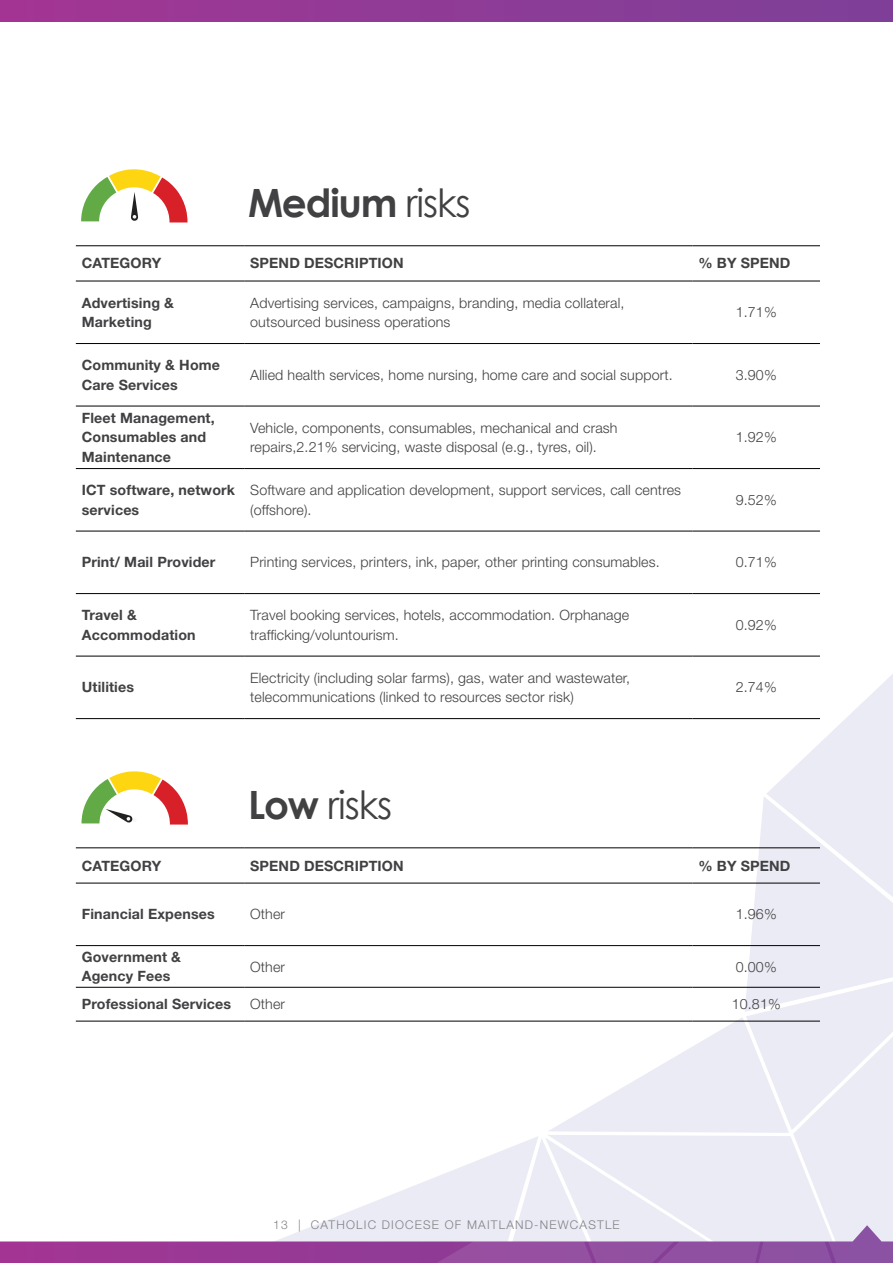
<style>
.page{position:relative;width:893px;height:1263px;background:#fff}
.page>*{position:absolute;margin:0;border:0;box-sizing:border-box;transform-origin:0 0}
.t1{font:700 39px "Century Gothic";letter-spacing:-.03em;color:#414042}
.t2{font:39px "Century Gothic";letter-spacing:-.03em;color:#414042}
.t3{font:300 14.25px/19.5px "Helvetica Neue LT Std";letter-spacing:.01em;color:#414042}
.t4{font:700 14.25px/19.5px "Helvetica Neue LT Std";letter-spacing:.01em;color:#414042}
.t5{font:300 12px "Helvetica Neue LT Std";letter-spacing:.1em;color:#808285}
.s1{font-weight:400}
.s2{font-weight:700}
</style>
<div class="page">
<hr style="left:76px;top:245px;width:168px;height:1px;background:#000">
<hr style="left:244px;top:245px;width:448px;height:1px;background:#000">
<hr style="left:692px;top:245px;width:128px;height:1px;background:#000">
<hr style="left:76px;top:281px;width:168px;height:1px;background:#000">
<hr style="left:244px;top:281px;width:448px;height:1px;background:#000">
<hr style="left:692px;top:281px;width:128px;height:1px;background:#000">
<hr style="left:76px;top:343px;width:168px;height:1px;background:#000">
<hr style="left:244px;top:343px;width:448px;height:1px;background:#000">
<hr style="left:692px;top:343px;width:128px;height:1px;background:#000">
<hr style="left:76px;top:406px;width:168px;height:1px;background:#000">
<hr style="left:244px;top:406px;width:448px;height:1px;background:#000">
<hr style="left:692px;top:406px;width:128px;height:1px;background:#000">
<hr style="left:76px;top:468px;width:168px;height:1px;background:#000">
<hr style="left:244px;top:468px;width:448px;height:1px;background:#000">
<hr style="left:692px;top:468px;width:128px;height:1px;background:#000">
<hr style="left:76px;top:531px;width:168px;height:1px;background:#000">
<hr style="left:244px;top:531px;width:448px;height:1px;background:#000">
<hr style="left:692px;top:531px;width:128px;height:1px;background:#000">
<hr style="left:76px;top:593px;width:168px;height:1px;background:#000">
<hr style="left:244px;top:593px;width:448px;height:1px;background:#000">
<hr style="left:692px;top:593px;width:128px;height:1px;background:#000">
<svg style="left:81px;top:169px;width:107px;height:53px"></svg>
<svg style="left:0;top:655px;width:893px;height:608px"></svg>
<div style="left:0;top:0;width:893px;height:21px;background:linear-gradient(to right,#a33594,#7c4099)"></div>
<h1 class="t1" style="left:248px;top:173px;width:224px">Medium <span class="s1">risks</span></h1>
<p class="t4" style="left:82px;top:253px;width:81px">CATEGORY</p>
<p class="t4" style="left:250px;top:253px;width:155px">SPEND DESCRIPTION</p>
<p class="t4" style="left:698px;top:253px;width:94px">% BY SPEND</p>
<p class="t4" style="left:82px;top:292px;width:94px">Advertising &amp;<br>Marketing</p>
<p class="t3" style="left:250px;top:292px;width:376px">Advertising services, campaigns, branding, media collateral, outsourced business operations</p>
<p class="t3" style="left:736px;top:302px;width:42px">1.71%</p>
<p class="t4" style="left:82px;top:355px;width:140px">Community &amp; Home<br>Care Services</p>
<p class="t3" style="left:250px;top:365px;width:424px">Allied health services, home nursing, home care and social support.</p>
<p class="t3" style="left:736px;top:365px;width:42px">3.90%</p>
<p class="t4" style="left:82px;top:408px;width:134px">Fleet Management,<br>Consumables and<br>Maintenance</p>
<p class="t3" style="left:250px;top:417px;width:369px">Vehicle, components, consumables, mechanical and crash repairs,2.21% servicing, waste disposal (e.g., tyres, oil).</p>
<p class="t3" style="left:736px;top:427px;width:42px">1.92%</p>
<p class="t4" style="left:82px;top:480px;width:155px">ICT software, network services</p>
<p class="t3" style="left:250px;top:480px;width:432px">Software and application development, support services, call centres (offshore).</p>
<p class="t3" style="left:736px;top:490px;width:42px">9.52%</p>
<p class="t4" style="left:82px;top:552px;width:135px">Print/ Mail Provider</p>
<p class="t3" style="left:250px;top:552px;width:411px">Printing services, printers, ink, paper, other printing consumables.</p>
<p class="t3" style="left:736px;top:552px;width:42px">0.71%</p>
<p class="t4" style="left:82px;top:605px;width:115px">Travel &amp;<br>Accommodation</p>
<p class="t3" style="left:250px;top:605px;width:380px">Travel booking services, hotels, accommodation. Orphanage trafficking/voluntourism.</p>
<p class="t3" style="left:736px;top:615px;width:42px">0.92%</p>
<p class="t4" style="left:82px;top:677px;width:54px">Utilities</p>
<p class="t3" style="left:250px;top:667px;width:381px">Electricity (including solar farms), gas, water and wastewater, telecommunications (linked to resources sector risk)</p>
<p class="t3" style="left:736px;top:677px;width:42px">2.74%</p>
<h1 class="t2" style="left:248px;top:778px;width:146px"><span class="s2">Low</span> risks</h1>
<p class="t4" style="left:82px;top:855px;width:81px">CATEGORY</p>
<p class="t4" style="left:250px;top:855px;width:155px">SPEND DESCRIPTION</p>
<p class="t4" style="left:698px;top:855px;width:94px">% BY SPEND</p>
<p class="t4" style="left:82px;top:904px;width:135px">Financial Expenses</p>
<p class="t3" style="left:250px;top:904px;width:36px">Other</p>
<p class="t3" style="left:736px;top:904px;width:42px">1.96%</p>
<p class="t4" style="left:82px;top:947px;width:101px">Government &amp;<br>Agency Fees</p>
<p class="t3" style="left:250px;top:956px;width:36px">Other</p>
<p class="t3" style="left:736px;top:956px;width:42px">0.00%</p>
<p class="t4" style="left:82px;top:994px;width:151px">Professional Services</p>
<p class="t3" style="left:250px;top:994px;width:36px">Other</p>
<p class="t3" style="left:732px;top:994px;width:51px">10.81%</p>
<p class="t5" style="left:273px;top:1218px;width:348px">13 | CATHOLIC DIOCESE OF MAITLAND-NEWCASTLE</p>
</div>
